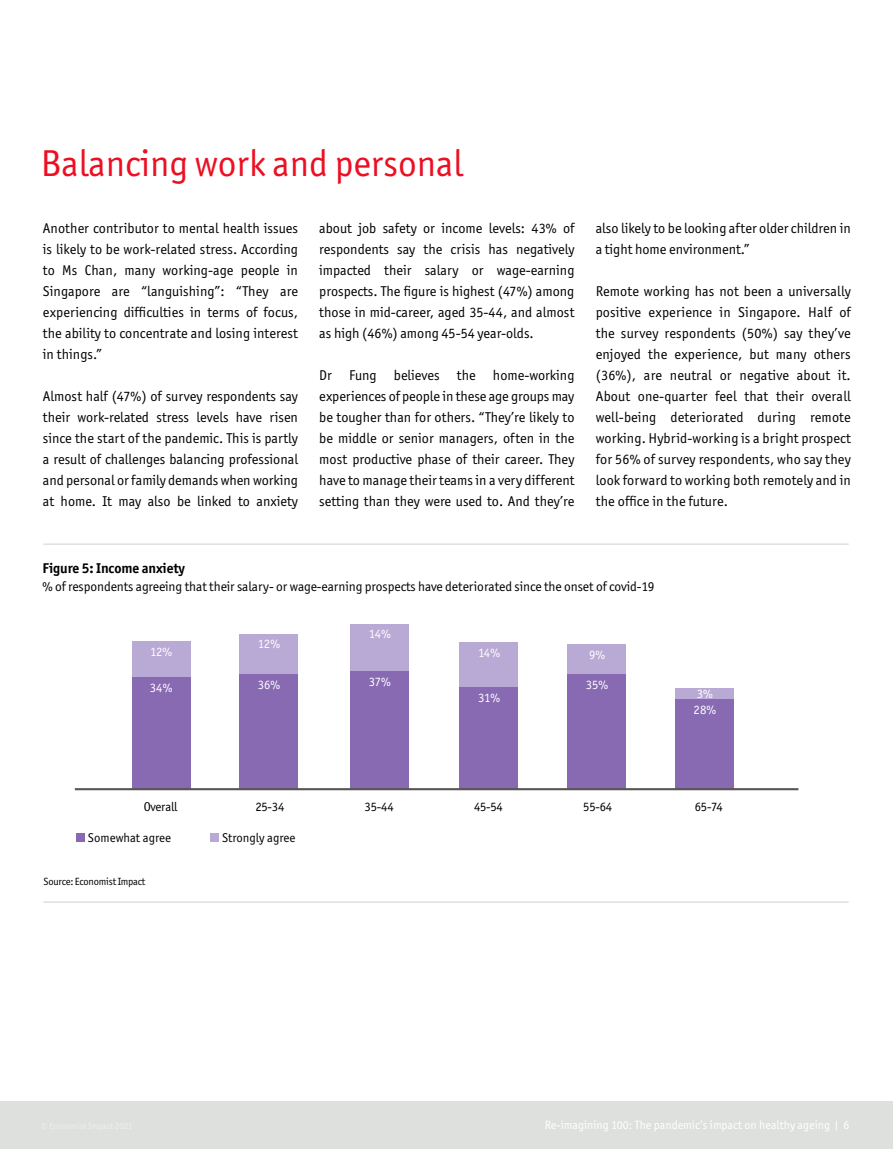
<style>
.page{position:relative;width:893px;height:1149px;background:#fff}
.page>*{position:absolute;margin:0;border:0;box-sizing:border-box;transform-origin:0 0}
.t1{font:37.5px "Officina Sans ITC Std";color:#ec0f23}
.t2{font:14.25px/21px "Officina Sans ITC Std";color:#000;text-align:justify}
.t3{font:700 14.25px "Officina Sans ITC Std";letter-spacing:-.005em;color:#000}
.t4{font:13.5px "Officina Sans ITC Std";letter-spacing:-.005em;color:#000}
.t5{font:12.75px "Officina Sans ITC Std";letter-spacing:-.005em;color:#000}
.t6{font:12.75px "Officina Sans ITC Std";letter-spacing:-.02em;color:#fff}
.t7{font:12px "Officina Sans ITC Std";color:#fff}
.t8{font:10.5px "Officina Sans ITC Std";letter-spacing:-.02em;color:#000}
</style>
<div class="page">
<div style="left:0;top:1100px;width:893px;height:48px;background:#dee0de"></div>
<hr style="left:43px;top:543px;width:806px;height:1px;background:#dee0de">
<hr style="left:43px;top:901px;width:806px;height:1px;background:#dee0de">
<div style="left:77px;top:832px;width:8px;height:9px;background:#886ab2"></div>
<div style="left:210px;top:832px;width:9px;height:9px;background:#b9a9d5"></div>
<div style="left:676px;top:688px;width:58px;height:11px;background:#b9a9d5"></div>
<div style="left:676px;top:699px;width:58px;height:89px;background:#886ab2"></div>
<div style="left:460px;top:641px;width:58px;height:46px;background:#b9a9d5"></div>
<div style="left:460px;top:687px;width:58px;height:101px;background:#886ab2"></div>
<div style="left:568px;top:644px;width:58px;height:29px;background:#b9a9d5"></div>
<div style="left:568px;top:673px;width:58px;height:115px;background:#886ab2"></div>
<div style="left:350px;top:624px;width:59px;height:46px;background:#b9a9d5"></div>
<div style="left:350px;top:670px;width:59px;height:118px;background:#886ab2"></div>
<div style="left:240px;top:634px;width:58px;height:39px;background:#b9a9d5"></div>
<div style="left:240px;top:673px;width:58px;height:115px;background:#886ab2"></div>
<div style="left:132px;top:676px;width:58px;height:112px;background:#886ab2"></div>
<div style="left:132px;top:641px;width:58px;height:35px;background:#b9a9d5"></div>
<hr style="left:75px;top:787px;width:723px;height:3px;background:#575654">
<h1 class="t1" style="left:41px;top:142px;width:424px">Balancing work and personal</h1>
<p class="t2" style="left:43px;top:217px;width:257px">Another contributor to mental health issues is likely to be work-related stress. According to Ms Chan, many working-age people in Singapore are “languishing”: “They are experiencing difficulties in terms of focus, the ability to concentrate and losing interest in things.”</p>
<p class="t2" style="left:43px;top:385px;width:257px">Almost half (47%) of survey respondents say their work-related stress levels have risen since the start of the pandemic. This is partly a result of challenges balancing professional and personal or family demands when working at home. It may also be linked to anxiety</p>
<p class="t2" style="left:319px;top:217px;width:257px">about job safety or income levels: 43% of respondents say the crisis has negatively impacted their salary or wage-earning prospects. The figure is highest (47%) among those in mid-career, aged 35-44, and almost as high (46%) among 45-54 year-olds.</p>
<p class="t2" style="left:319px;top:364px;width:257px">Dr Fung believes the home-working experiences of people in these age groups may be tougher than for others. “They’re likely to be middle or senior managers, often in the most productive phase of their career. They have to manage their teams in a very different setting than they were used to. And they’re</p>
<p class="t2" style="left:596px;top:218px;width:257px">also likely to be looking after older children in a tight home environment.”</p>
<p class="t2" style="left:596px;top:281px;width:257px">Remote working has not been a universally positive experience in Singapore. Half of the survey respondents (50%) say they’ve enjoyed the experience, but many others (36%), are neutral or negative about it.<br>About one-quarter feel that their overall well-being deteriorated during remote working. Hybrid-working is a bright prospect for 56% of survey respondents, who say they look forward to working both remotely and in the office in the future.</p>
<p class="t3" style="left:43px;top:559px;width:144px">Figure 5: Income anxiety</p>
<p class="t4" style="left:43px;top:578px;width:614px">% of respondents agreeing that their salary- or wage-earning prospects have deteriorated since the onset of covid-19</p>
<p class="t6" style="left:150px;top:644px;width:24px">12%</p>
<p class="t6" style="left:258px;top:636px;width:24px">12%</p>
<p class="t6" style="left:369px;top:626px;width:23px">14%</p>
<p class="t6" style="left:478px;top:645px;width:23px">14%</p>
<p class="t6" style="left:589px;top:647px;width:18px">9%</p>
<p class="t6" style="left:150px;top:680px;width:24px">34%</p>
<p class="t6" style="left:258px;top:677px;width:24px">36%</p>
<p class="t6" style="left:369px;top:674px;width:24px">37%</p>
<p class="t6" style="left:586px;top:677px;width:24px">35%</p>
<p class="t6" style="left:478px;top:690px;width:24px">31%</p>
<p class="t6" style="left:697px;top:686px;width:18px">3%</p>
<p class="t6" style="left:694px;top:702px;width:24px">28%</p>
<p class="t5" style="left:144px;top:799px;width:35px">Overall</p>
<p class="t5" style="left:255px;top:799px;width:31px">25-34</p>
<p class="t5" style="left:365px;top:799px;width:31px">35-44</p>
<p class="t5" style="left:474px;top:799px;width:31px">45-54</p>
<p class="t5" style="left:583px;top:799px;width:31px">55-64</p>
<p class="t5" style="left:695px;top:799px;width:30px">65-74</p>
<p class="t5" style="left:88px;top:829px;width:85px">Somewhat agree</p>
<p class="t5" style="left:222px;top:829px;width:75px">Strongly agree</p>
<p class="t8" style="left:44px;top:875px;width:103px">Source: Economist Impact</p>
<p class="t7" style="left:545px;top:1117px;width:306px">Re-imagining 100: The pandemic’s impact on healthy ageing | 6</p>
</div>
